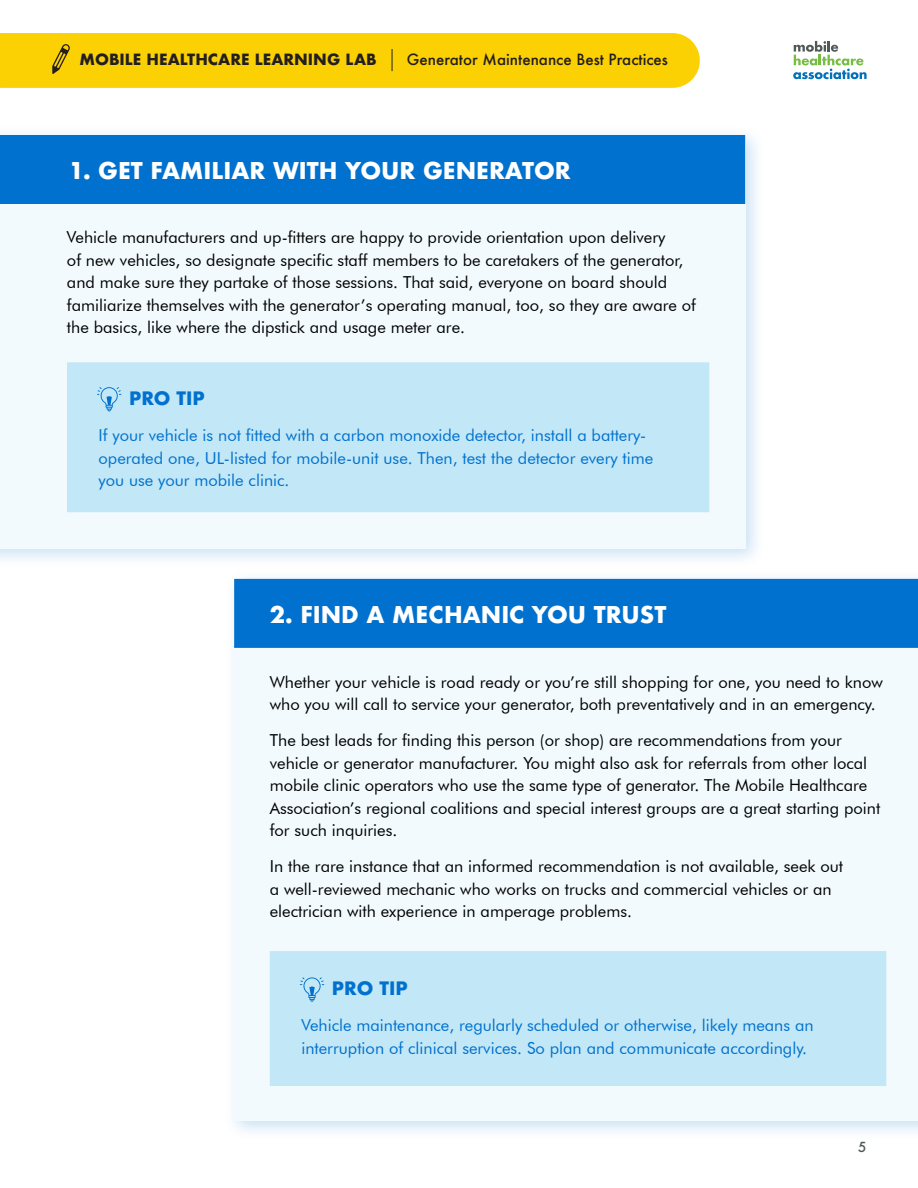
<style>
.page{position:relative;width:918px;height:1188px;background:#fff}
.page>*{position:absolute;margin:0;border:0;box-sizing:border-box;transform-origin:0 0}
.h4_blue{font:700 22.5px "Futura";color:#fff}
.t1{font:700 18px "Futura";color:#0071ce}
.body_xsmall{font:16.5px/22.5px "Futura BT";color:#000}
.body_xsmall-2{font:16.5px/22.5px "Futura BT";color:#0071ce}
.t2{font:500 15.15px "Futura";color:#231f20}
.t3{font:700 15.15px "Futura";color:#231f20}
.t4{font:500 13.5px "Futura";color:#4f5858}
</style>
<div class="page">
<svg style="left:793px;top:41px;width:74px;height:38px"></svg>
<div style="left:0;top:33px;width:700px;height:55px;background:#fcd103"></div>
<div style="left:0;top:125px;width:765px;height:444px;background:#0071ce;opacity:.22"></div>
<div style="left:0;top:135px;width:745px;height:414px;background:#f2fafd"></div>
<div style="left:224px;top:569px;width:694px;height:571px;background:#0071ce;opacity:.22"></div>
<div style="left:234px;top:579px;width:684px;height:541px;background:#f2fafd"></div>
<div style="left:234px;top:579px;width:684px;height:69px;background:#0071ce"></div>
<div style="left:67px;top:362px;width:642px;height:150px;background:#c2e7f6"></div>
<div style="left:270px;top:951px;width:616px;height:135px;background:#c2e7f6"></div>
<svg style="left:97px;top:387px;width:24px;height:24px"></svg>
<svg style="left:300px;top:977px;width:24px;height:25px"></svg>
<div style="left:0;top:135px;width:745px;height:69px;background:#0071ce"></div>
<p class="t3" style="left:80px;top:49px;width:299px">MOBILE HEALTHCARE LEARNING LAB</p>
<p class="t2" style="left:407px;top:49px;width:263px">Generator Maintenance Best Practices</p>
<p class="h4_blue" style="left:69px;top:154px;width:504px">1. GET FAMILIAR WITH YOUR GENERATOR</p>
<p class="body_xsmall" style="left:67px;top:226px;width:631px">Vehicle manufacturers and up-fitters are happy to provide orientation upon delivery<br>of new vehicles, so designate specific staff members to be caretakers of the generator, and make sure they partake of those sessions. That said, everyone on board should familiarize themselves with the generator’s operating manual, too, so they are aware of the basics, like where the dipstick and usage meter are.</p>
<p class="t1" style="left:129px;top:385px;width:77px">PRO TIP</p>
<p class="body_xsmall-2" style="left:99px;top:424px;width:556px">If your vehicle is not fitted with a carbon monoxide detector, install a battery&shy;operated one, UL-listed for mobile-unit use. Then, test the detector every time you use your mobile clinic.</p>
<p class="h4_blue" style="left:270px;top:598px;width:398px">2. FIND A MECHANIC YOU TRUST</p>
<p class="body_xsmall" style="left:270px;top:671px;width:615px">Whether your vehicle is road ready or you’re still shopping for one, you need to know who you will call to service your generator, both preventatively and in an emergency.</p>
<p class="body_xsmall" style="left:270px;top:729px;width:612px">The best leads for finding this person (or shop) are recommendations from your vehicle or generator manufacturer. You might also ask for referrals from other local mobile clinic operators who use the same type of generator. The Mobile Healthcare Association’s regional coalitions and special interest groups are a great starting point for such inquiries.</p>
<p class="body_xsmall" style="left:270px;top:855px;width:575px">In the rare instance that an informed recommendation is not available, seek out a well-reviewed mechanic who works on trucks and commercial vehicles or an electrician with experience in amperage problems.</p>
<p class="t1" style="left:332px;top:976px;width:77px">PRO TIP</p>
<p class="body_xsmall-2" style="left:301px;top:1014px;width:514px">Vehicle maintenance, regularly scheduled or otherwise, likely means an interruption of clinical services. So plan and communicate accordingly.</p>
<p class="t4" style="left:858px;top:1137px;width:10px">5</p>
</div>
